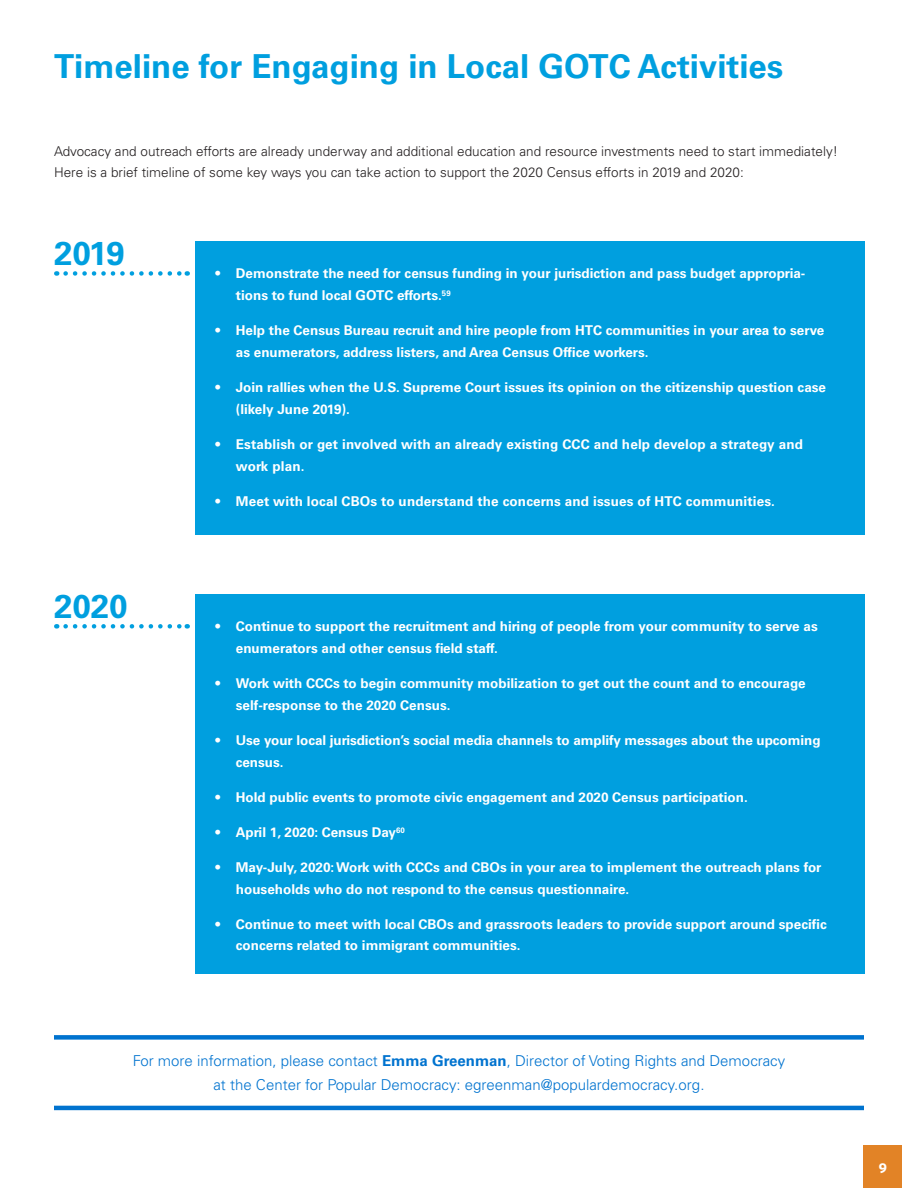
<style>
.page{position:relative;width:918px;height:1188px;background:#fff}
.page>*{position:absolute;margin:0;border:0;box-sizing:border-box;transform-origin:0 0}
.HEA__H1{font:700 33px "Univers LT Std";color:#009fdf}
.HEA__H2{font:700 33px "Univers LT Std";color:#009fdf}
.TXT__Paragraph{font:300 15px/24px "Univers LT Std";color:#0073cf;text-align:center}
.t1{font:700 14.25px "Whitney";color:#fff}
.TXT__List_T1{font:700 13.5px/21.8px "Univers LT Std";color:#fff}
.TABLE__Main_Text{font:300 13.5px/21px "Univers LT Std";color:#231f20}
.s1{font-weight:700}
</style>
<div class="page">
<div style="left:863px;top:1145px;width:38px;height:43px;background:#e28326"></div>
<div style="left:195px;top:242px;width:670px;height:293px;background:#009fdf"></div>
<div style="left:195px;top:594px;width:670px;height:380px;background:#009fdf"></div>
<div style="left:54px;top:1035px;width:810px;height:5px;background:#0073cf"></div>
<hr style="left:54px;top:1106px;width:810px;height:4px;background:#0073cf">
<svg style="left:66px;top:271px;width:122px;height:5px"></svg>
<svg style="left:66px;top:624px;width:122px;height:5px"></svg>
<p class="HEA__H1" style="left:54px;top:47px;width:731px">Timeline for Engaging in Local GOTC Activities</p>
<p class="TABLE__Main_Text" style="left:54px;top:141px;width:786px">Advocacy and outreach efforts are already underway and additional education and resource investments need to start immediately!<br>Here is a brief timeline of some key ways you can take action to support the 2020 Census efforts in 2019 and 2020:</p>
<p class="HEA__H2" style="left:54px;top:234px;width:72px">2019</p>
<p class="HEA__H2" style="left:54px;top:587px;width:75px">2020</p>
<p class="TXT__List_T1" style="left:236px;top:263px;width:571px;text-indent:-20px">• Demonstrate the need for census funding in your jurisdiction and pass budget appropria&shy;tions to fund local GOTC efforts.<sup>59</sup></p>
<p class="TXT__List_T1" style="left:236px;top:320px;width:590px;text-indent:-20px">• Help the Census Bureau recruit and hire people from HTC communities in your area to serve as enumerators, address listers, and Area Census Office workers.</p>
<p class="TXT__List_T1" style="left:236px;top:377px;width:592px;text-indent:-20px">• Join rallies when the U.S. Supreme Court issues its opinion on the citizenship question case (likely June 2019).</p>
<p class="TXT__List_T1" style="left:236px;top:434px;width:569px;text-indent:-20px">• Establish or get involved with an already existing CCC and help develop a strategy and work plan.</p>
<p class="TXT__List_T1" style="left:216px;top:491px;width:561px">• Meet with local CBOs to understand the concerns and issues of HTC communities.</p>
<p class="TXT__List_T1" style="left:236px;top:615px;width:583px;text-indent:-20px">• Continue to support the recruitment and hiring of people from your community to serve as enumerators and other census field staff.</p>
<p class="TXT__List_T1" style="left:236px;top:672px;width:571px;text-indent:-20px">• Work with CCCs to begin community mobilization to get out the count and to encourage self-response to the 2020 Census.</p>
<p class="TXT__List_T1" style="left:236px;top:729px;width:586px;text-indent:-20px">• Use your local jurisdiction’s social media channels to amplify messages about the upcoming census.</p>
<p class="TXT__List_T1" style="left:216px;top:786px;width:534px">• Hold public events to promote civic engagement and 2020 Census participation.</p>
<p class="TXT__List_T1" style="left:216px;top:821px;width:191px">• April 1, 2020: Census Day<sup>60</sup></p>
<p class="TXT__List_T1" style="left:236px;top:857px;width:587px;text-indent:-20px">• May-July, 2020: Work with CCCs and CBOs in your area to implement the outreach plans for households who do not respond to the census questionnaire.</p>
<p class="TXT__List_T1" style="left:236px;top:914px;width:593px;line-height:21px;text-indent:-20px">• Continue to meet with local CBOs and grassroots leaders to provide support around specific concerns related to immigrant communities.</p>
<p class="TXT__Paragraph" style="left:133px;top:1049px;width:654px">For more information, please contact <span class="s1">Emma Greenman</span>, Director of Voting Rights and Democracy at the Center for Popular Democracy: egreenman@populardemocracy.org.</p>
<p class="t1" style="left:879px;top:1158px;width:10px">9</p>
</div>
